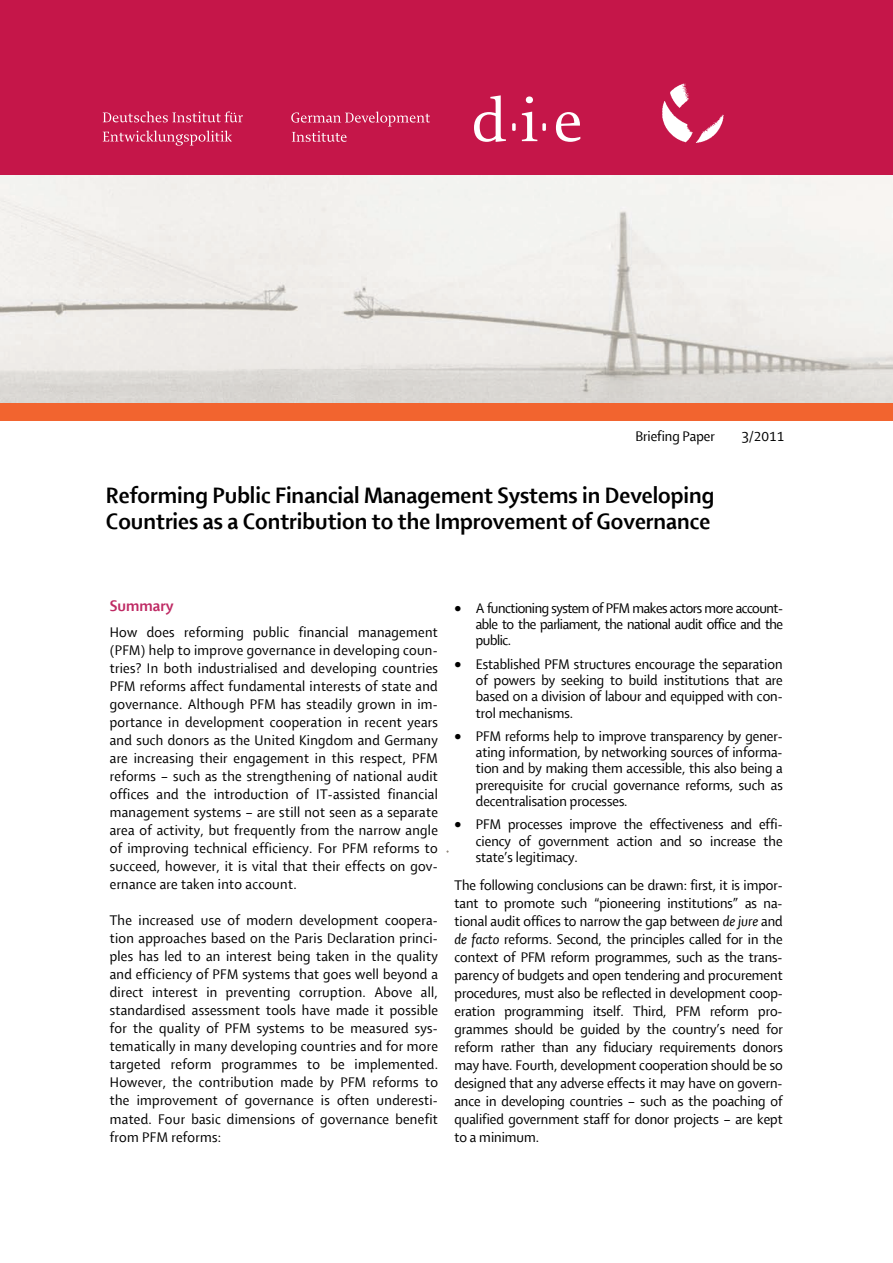
<style>
.page{position:relative;width:893px;height:1263px;background:#fff}
.page>*{position:absolute;margin:0;border:0;box-sizing:border-box;transform-origin:0 0}
.t1{font:700 24px/26px "Shaker R";color:#000}
.t2{font:700 16.5px "Shaker R";color:#bf2a64}
.t3{font:15px/18px "Shaker R";color:#000;text-align:justify}
.s1{font-style:italic}
</style>
<div class="page">
<img style="left:0;top:174px;width:893px;height:230px">
<div style="left:0;top:0;width:893px;height:174px;background:#c51649"></div>
<svg style="left:512px;top:123px;width:4px;height:8px"></svg>
<svg style="left:474px;top:95px;width:32px;height:47px"></svg>
<svg style="left:522px;top:96px;width:24px;height:45px"></svg>
<svg style="left:556px;top:112px;width:24px;height:30px"></svg>
<svg style="left:103px;top:111px;width:140px;height:11px"></svg>
<svg style="left:103px;top:131px;width:129px;height:15px"></svg>
<svg style="left:291px;top:112px;width:139px;height:30px"></svg>
<img style="left:663px;top:83px;width:60px;height:60px">
<div style="left:0;top:404px;width:893px;height:17px;background:#f2642f"></div>
<p class="t3" style="left:635px;top:427px;width:81px">Briefing Paper</p>
<p class="t3" style="left:742px;top:427px;width:44px">3/2011</p>
<h1 class="t1" style="left:106px;top:483px;width:610px">Reforming Public Financial Management Systems in Developing<br>Countries as a Contribution to the Improvement of Governance</h1>
<p class="t2" style="left:110px;top:598px;width:65px">Summary</p>
<p class="t3" style="left:110px;top:624px;width:330px">How does reforming public financial management (PFM) help to improve governance in developing coun&shy;tries? In both industrialised and developing countries PFM reforms affect fundamental interests of state and governance. Although PFM has steadily grown in im&shy;portance in development cooperation in recent years and such donors as the United Kingdom and Germany are increasing their engagement in this respect, PFM reforms – such as the strengthening of national audit offices and the introduction of IT-assisted financial management systems – are still not seen as a separate area of activity, but frequently from the narrow angle of improving technical efficiency. For PFM reforms to succeed, however, it is vital that their effects on gov&shy;ernance are taken into account.</p>
<p class="t3" style="left:110px;top:912px;width:330px">The increased use of modern development coopera&shy;tion approaches based on the Paris Declaration princi&shy;ples has led to an interest being taken in the quality and efficiency of PFM systems that goes well beyond a direct interest in preventing corruption. Above all, standardised assessment tools have made it possible for the quality of PFM systems to be measured sys&shy;tematically in many developing countries and for more targeted reform programmes to be implemented.<br>However, the contribution made by PFM reforms to the improvement of governance is often underesti&shy;mated. Four basic dimensions of governance benefit from PFM reforms:</p>
<p class="t3" style="left:476px;top:600px;width:309px;line-height:16.4px;text-indent:-21px">• A functioning system of PFM makes actors more account&shy;able to the parliament, the national audit office and the public.</p>
<p class="t3" style="left:476px;top:656px;width:308px;line-height:16.4px;text-indent:-21px">• Established PFM structures encourage the separation of powers by seeking to build institutions that are based on a division of labour and equipped with con&shy;trol mechanisms.</p>
<p class="t3" style="left:476px;top:728px;width:308px;line-height:16.4px;text-indent:-21px">• PFM reforms help to improve transparency by gener&shy;ating information, by networking sources of informa&shy;tion and by making them accessible, this also being a prerequisite for crucial governance reforms, such as decentralisation processes.</p>
<p class="t3" style="left:476px;top:816px;width:308px;line-height:16.4px;text-indent:-21px">• PFM processes improve the effectiveness and effi&shy;ciency of government action and so increase the state’s legitimacy.</p>
<p class="t3" style="left:454px;top:877px;width:330px">The following conclusions can be drawn: first, it is impor&shy;tant to promote such “pioneering institutions” as na&shy;tional audit offices to narrow the gap between <span class="s1">de jure</span> and <span class="s1">de facto</span> reforms. Second, the principles called for in the context of PFM reform programmes, such as the trans&shy;parency of budgets and open tendering and procurement procedures, must also be reflected in development coop&shy;eration programming itself. Third, PFM reform pro&shy;grammes should be guided by the country’s need for reform rather than any fiduciary requirements donors may have. Fourth, development cooperation should be so designed that any adverse effects it may have on govern&shy;ance in developing countries – such as the poaching of qualified government staff for donor projects – are kept to a minimum.</p>
</div>
